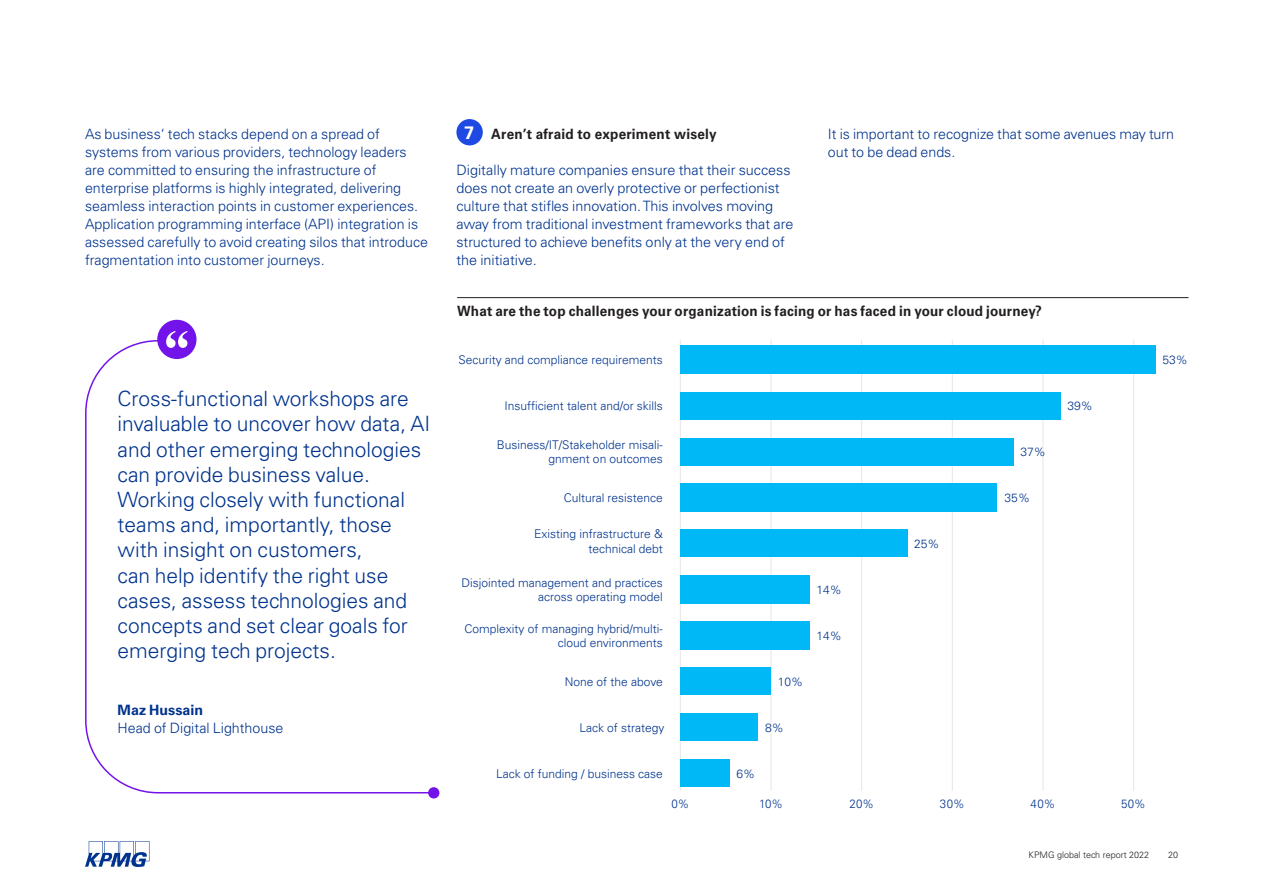
<style>
.page{position:relative;width:1263px;height:893px;background:#fff}
.page>*{position:absolute;margin:0;border:0;box-sizing:border-box;transform-origin:0 0}
.t1{font:300 21px/25.2px "Univers LT Std";color:#00338d}
.t2{font:700 18px "Univers LT Std";color:#fff}
.t3{font:300 14.25px/18px "Univers LT Std";color:#00338d}
.t4{font:700 14.25px "Univers LT Std";letter-spacing:.015em;color:#231f20;scale:.95 1}
.t5{font:700 14.25px "Univers LT Std";color:#00338d}
.t6{font:300 12px/14.4px "Univers";color:#00338d;text-align:right}
.t7{font:300 12px "Univers LT Std";letter-spacing:.035em;color:#00338d;scale:.96 1}
.t8{font:300 9px "Univers LT Std";color:#231f20}
</style>
<div class="page">
<div style="left:456px;top:119px;width:27px;height:26px;background:#1e49e2;border-radius:50%"></div>
<hr style="left:457px;top:297px;width:731px;height:1px;background:#231f20">
<hr style="left:680px;top:340px;width:1px;height:451px;background:#e6e6e6">
<hr style="left:861px;top:340px;width:1px;height:451px;background:#e6e6e6">
<hr style="left:1042px;top:340px;width:1px;height:451px;background:#e6e6e6">
<hr style="left:1133px;top:340px;width:1px;height:451px;background:#e6e6e6">
<hr style="left:771px;top:340px;width:1px;height:451px;background:#e6e6e6">
<hr style="left:952px;top:340px;width:1px;height:451px;background:#e6e6e6">
<div style="left:680px;top:392px;width:381px;height:27px;background:#00b8f5"></div>
<div style="left:680px;top:529px;width:228px;height:28px;background:#00b8f5"></div>
<div style="left:680px;top:345px;width:476px;height:29px;background:#00b8f5"></div>
<div style="left:680px;top:575px;width:130px;height:28px;background:#00b8f5"></div>
<div style="left:680px;top:483px;width:317px;height:29px;background:#00b8f5"></div>
<div style="left:680px;top:759px;width:50px;height:28px;background:#00b8f5"></div>
<div style="left:680px;top:667px;width:91px;height:28px;background:#00b8f5"></div>
<div style="left:680px;top:713px;width:78px;height:28px;background:#00b8f5"></div>
<div style="left:680px;top:438px;width:334px;height:27px;background:#00b8f5"></div>
<div style="left:680px;top:621px;width:130px;height:28px;background:#00b8f5"></div>
<div style="left:428px;top:787px;width:11px;height:11px;background:#7213ea;border-radius:50%"></div>
<div style="left:157px;top:320px;width:39px;height:39px;background:#7213ea;border-radius:50%"></div>
<svg style="left:166px;top:331px;width:22px;height:8px"></svg>
<svg style="left:85px;top:339px;width:348px;height:455px"></svg>
<svg style="left:85px;top:841px;width:64px;height:26px"></svg>
<p class="t3" style="left:85px;top:125px;width:345px">As business‘ tech stacks depend on a spread of systems from various providers, technology leaders are committed to ensuring the infrastructure of enterprise platforms is highly integrated, delivering seamless interaction points in customer experiences.<br>Application programming interface (API) integration is assessed carefully to avoid creating silos that introduce fragmentation into customer journeys.</p>
<p class="t2" style="left:464px;top:122px;width:12px">7</p>
<p class="t4" style="left:457px;top:302px;width:617px">What are the top challenges your organization is facing or has faced in your cloud journey?</p>
<p class="t4" style="left:491px;top:125px;width:239px">Aren’t afraid to experiment wisely</p>
<p class="t3" style="left:456px;top:161px;width:338px">Digitally mature companies ensure that their success does not create an overly protective or perfectionist culture that stifles innovation. This involves moving away from traditional investment frameworks that are structured to achieve benefits only at the very end of the initiative.</p>
<p class="t3" style="left:828px;top:125px;width:348px">It is important to recognize that some avenues may turn out to be dead ends.</p>
<p class="t1" style="left:118px;top:386px;width:314px">Cross-functional workshops are invaluable to uncover how data, AI and other emerging technologies can provide business value.<br>Working closely with functional teams and, importantly, those with insight on customers,<br>can help identify the right use cases, assess technologies and concepts and set clear goals for emerging tech projects.</p>
<p class="t5" style="left:118px;top:701px;width:87px">Maz Hussain</p>
<p class="t3" style="left:118px;top:719px;width:167px">Head of Digital Lighthouse</p>
<p class="t6" style="left:458px;top:352px;width:206px">Security and compliance requirements</p>
<p class="t6" style="left:1162px;top:352px;width:27px">53%</p>
<p class="t6" style="left:504px;top:398px;width:160px">Insufficient talent and/or skills</p>
<p class="t6" style="left:1067px;top:398px;width:27px">39%</p>
<p class="t6" style="left:497px;top:437px;width:168px">Business/IT/Stakeholder misali&shy;gnment on outcomes</p>
<p class="t6" style="left:1020px;top:444px;width:27px">37%</p>
<p class="t6" style="left:564px;top:490px;width:101px">Cultural resistence</p>
<p class="t6" style="left:1005px;top:490px;width:27px">35%</p>
<p class="t6" style="left:534px;top:527px;width:130px">Existing infrastructure &amp; technical debt</p>
<p class="t6" style="left:914px;top:536px;width:27px">25%</p>
<p class="t6" style="left:462px;top:575px;width:203px">Disjointed management and practices across operating model</p>
<p class="t6" style="left:816px;top:582px;width:27px">14%</p>
<p class="t6" style="left:464px;top:621px;width:200px">Complexity of managing hybrid/multi&shy;cloud environments</p>
<p class="t6" style="left:565px;top:674px;width:100px">None of the above</p>
<p class="t6" style="left:778px;top:674px;width:27px">10%</p>
<p class="t6" style="left:580px;top:720px;width:86px">Lack of strategy</p>
<p class="t6" style="left:765px;top:720px;width:20px">8%</p>
<p class="t6" style="left:496px;top:766px;width:168px">Lack of funding / business case</p>
<p class="t6" style="left:736px;top:766px;width:20px">6%</p>
<p class="t6" style="left:817px;top:628px;width:27px">14%</p>
<p class="t7" style="left:671px;top:796px;width:20px">0%</p>
<p class="t7" style="left:759px;top:796px;width:27px">10%</p>
<p class="t7" style="left:849px;top:796px;width:27px">20%</p>
<p class="t7" style="left:940px;top:796px;width:27px">30%</p>
<p class="t7" style="left:1030px;top:796px;width:27px">40%</p>
<p class="t7" style="left:1121px;top:796px;width:27px">50%</p>
<p class="t8" style="left:1029px;top:849px;width:122px">KPMG global tech report 2022</p>
<p class="t8" style="left:1168px;top:849px;width:12px">20</p>
</div>
